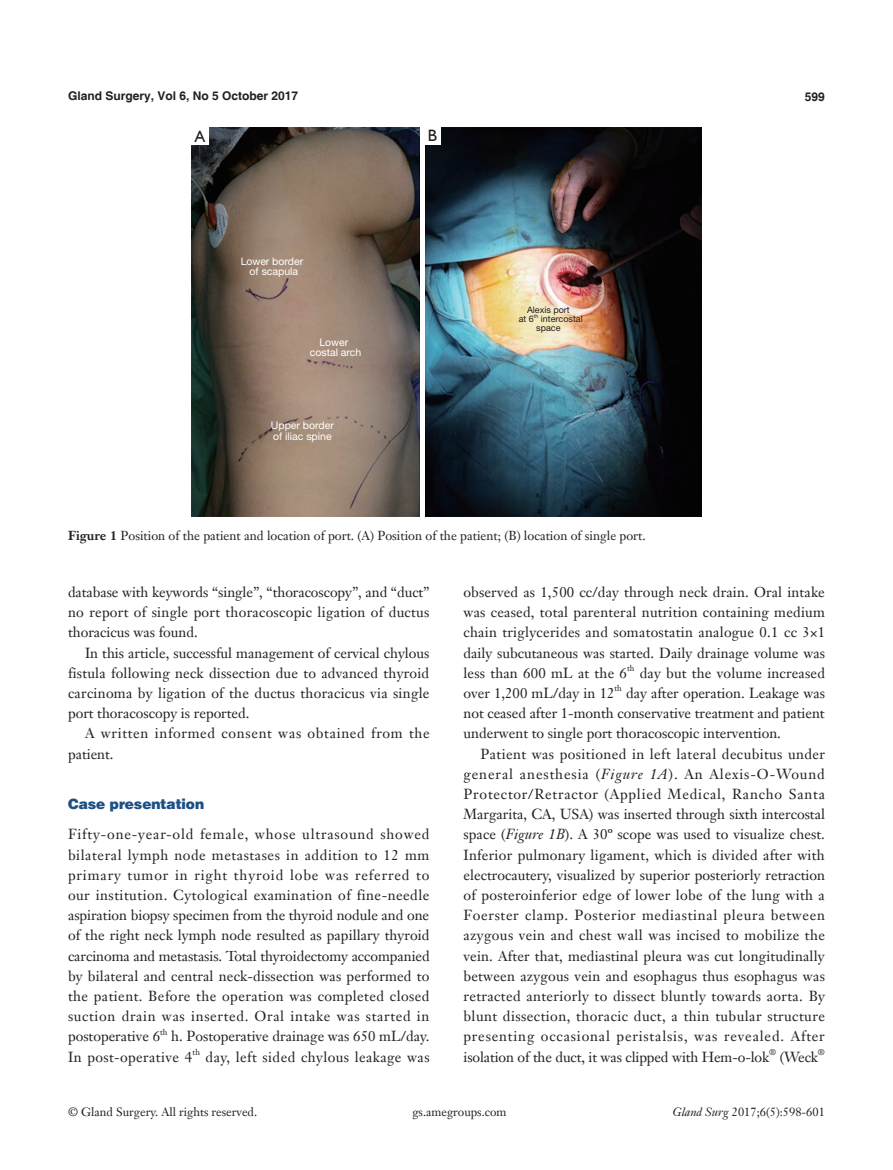
<style>
.page{position:relative;width:893px;height:1170px;background:#fff}
.page>*{position:absolute;margin:0;border:0;box-sizing:border-box;transform-origin:0 0}
.t1{font:16.5px "Humanist 521 BT";color:#231f20}
.t2{font:14.25px/20.2px "Janson Text LT";color:#231f20;text-align:justify}
.t3{font:14.25px/20.2px "Janson Text LT";letter-spacing:.05em;color:#231f20}
.t4{font:14.25px "Janson Text LT";letter-spacing:.03em;color:#231f20}
.一级标题-6_5{font:900 14.25px "Helvetica";color:#1c5085}
.t5{font:12.75px "Janson Text LT";color:#231f20}
.t6{font:12px "Janson Text LT";color:#231f20}
.t7{font:700 12px "Helvetica";color:#231f20}
.t8{font:10.5px "Helvetica Neue LT Pro";color:#fff}
.t9{font:9px "Helvetica Neue LT Pro";color:#231f20}
.t10{font:8.25px "Janson Text LT";letter-spacing:.005em;color:#231f20}
.t11{font:5.25px "Helvetica Neue LT Pro";color:#231f20}
.s1{font-weight:700}
.s2{font-style:italic}
</style>
<div class="page">
<img style="left:191px;top:128px;width:511px;height:388px">
<div style="left:191px;top:128px;width:17px;height:17px;background:#fff"></div>
<div style="left:424px;top:127px;width:17px;height:17px;background:#fff"></div>
<hr style="left:421px;top:127px;width:4px;height:389px;background:#fff">
<p class="t7" style="left:68px;top:88px;width:232px">Gland Surgery, Vol 6, No 5 October 2017</p>
<p class="t7" style="left:805px;top:89px;width:22px">599</p>
<p class="t1" style="left:195px;top:126px;width:12px">A</p>
<p class="t1" style="left:428px;top:125px;width:11px">B</p>
<p class="t8" style="left:241px;top:255px;width:64px">Lower border</p>
<p class="t8" style="left:250px;top:265px;width:50px">of scapula</p>
<p class="t8" style="left:319px;top:336px;width:30px">Lower</p>
<p class="t8" style="left:310px;top:346px;width:53px">costal arch</p>
<p class="t8" style="left:271px;top:419px;width:64px">Upper border</p>
<p class="t8" style="left:273px;top:430px;width:60px">of iliac spine</p>
<p class="t9" style="left:527px;top:305px;width:44px">Alexis port</p>
<p class="t9" style="left:519px;top:314px;width:17px">at 6</p>
<p class="t11" style="left:534px;top:313px;width:6px">th</p>
<p class="t9" style="left:541px;top:314px;width:43px">intercostal</p>
<p class="t9" style="left:536px;top:323px;width:26px">space</p>
<p class="t5" style="left:68px;top:528px;width:579px"><span class="s1">Figure 1</span> Position of the patient and location of port. (A) Position of the patient; (B) location of single port.</p>
<p class="t2" style="left:68px;top:581px;width:363px">database with keywords “single”, “thoracoscopy”, and “duct” no report of single port thoracoscopic ligation of ductus thoracicus was found.</p>
<p class="t2" style="left:68px;top:642px;width:363px;text-indent:17px">In this article, successful management of cervical chylous fistula following neck dissection due to advanced thyroid carcinoma by ligation of the ductus thoracicus via single port thoracoscopy is reported.</p>
<p class="t3" style="left:68px;top:723px;width:363px;text-indent:17px">A written informed consent was obtained from the patient.</p>
<p class="一级标题-6_5" style="left:68px;top:794px;width:138px">Case presentation</p>
<p class="t2" style="left:68px;top:824px;width:363px">Fifty-one-year-old female, whose ultrasound showed bilateral lymph node metastases in addition to 12 mm primary tumor in right thyroid lobe was referred to our institution. Cytological examination of fine-needle aspiration biopsy specimen from the thyroid nodule and one of the right neck lymph node resulted as papillary thyroid carcinoma and metastasis. Total thyroidectomy accompanied by bilateral and central neck-dissection was performed to the patient. Before the operation was completed closed suction drain was inserted. Oral intake was started in postoperative 6</p>
<p class="t10" style="left:160px;top:1026px;width:9px">th</p>
<p class="t2" style="left:68px;top:1026px;width:363px;text-indent:103px">h. Postoperative drainage was 650 mL/day.<br>In post-operative 4</p>
<p class="t10" style="left:192px;top:1046px;width:9px">th</p>
<p class="t4" style="left:206px;top:1047px;width:225px">day, left sided chylous leakage was</p>
<p class="t2" style="left:463px;top:581px;width:363px">observed as 1,500 cc/day through neck drain. Oral intake was ceased, total parenteral nutrition containing medium chain triglycerides and somatostatin analogue 0.1 cc 3×1 daily subcutaneous was started. Daily drainage volume was less than 600 mL at the 6</p>
<p class="t10" style="left:627px;top:662px;width:9px">th</p>
<p class="t2" style="left:640px;top:662px;width:187px">day but the volume increased</p>
<p class="t2" style="left:463px;top:682px;width:152px">over 1,200 mL/day in 12</p>
<p class="t10" style="left:614px;top:683px;width:9px">th</p>
<p class="t2" style="left:463px;top:682px;width:363px;text-indent:163px">day after operation. Leakage was not ceased after 1-month conservative treatment and patient underwent to single port thoracoscopic intervention.</p>
<p class="t2" style="left:463px;top:743px;width:363px;text-indent:17px">Patient was positioned in left lateral decubitus under general anesthesia (<span class="s2">Figure 1A</span>). An Alexis-O-Wound Protector/Retractor (Applied Medical, Rancho Santa Margarita, CA, USA) was inserted through sixth intercostal space (<span class="s2">Figure 1B</span>). A 30º scope was used to visualize chest.<br>Inferior pulmonary ligament, which is divided after with electrocautery, visualized by superior posteriorly retraction of posteroinferior edge of lower lobe of the lung with a Foerster clamp. Posterior mediastinal pleura between azygous vein and chest wall was incised to mobilize the vein. After that, mediastinal pleura was cut longitudinally between azygous vein and esophagus thus esophagus was retracted anteriorly to dissect bluntly towards aorta. By blunt dissection, thoracic duct, a thin tubular structure presenting occasional peristalsis, was revealed. After isolation of the duct, it was clipped with Hem-o-lok</p>
<p class="t10" style="left:769px;top:1046px;width:8px">®</p>
<p class="t2" style="left:780px;top:1046px;width:40px">(Weck</p>
<p class="t10" style="left:818px;top:1046px;width:8px">®</p>
<p class="t6" style="left:68px;top:1104px;width:191px">© Gland Surgery. All rights reserved.</p>
<p class="t6" style="left:412px;top:1104px;width:96px">gs.amegroups.com</p>
<p class="t6" style="left:673px;top:1104px;width:154px"><span class="s2">Gland Surg</span> 2017;6(5):598-601</p>
</div>
